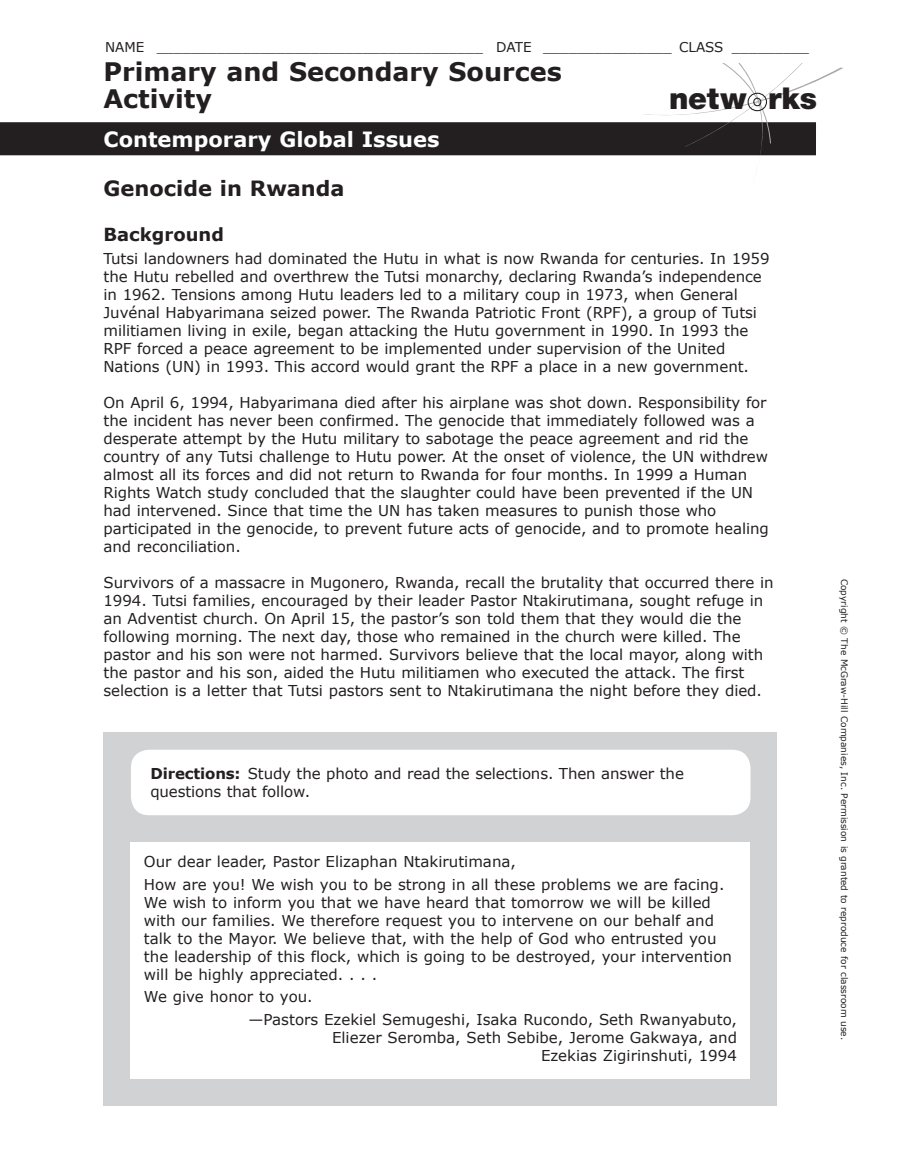
<style>
.page{position:relative;width:918px;height:1175px;background:#fff}
.page>*{position:absolute;margin:0;border:0;box-sizing:border-box;transform-origin:0 0}
.t1{font:900 30.15px "Helvetica Neue LT Std";color:#231f20}
.t2{font:700 25.5px/27px "Verdana";color:#231f20}
.t3{font:700 21px "Verdana";color:#fff}
.t4{font:700 21px "Verdana";color:#231f20}
.t5{font:700 18px "Verdana";color:#231f20}
.t6{font:15px/18px "Verdana";letter-spacing:-.005em;color:#231f20}
.t7{font:13.5px "Verdana";color:#231f20}
.t8{font:9px "Verdana";color:#231f20}
.s1{font-weight:700}
</style>
<div class="page">
<div style="left:0;top:122px;width:816px;height:33px;background:#231f20"></div>
<svg style="left:642px;top:63px;width:201px;height:93px"></svg>
<div style="left:104px;top:732px;width:673px;height:373px;background:#d1d2d4"></div>
<div style="left:131px;top:749px;width:619px;height:66px;background:#fff;border-radius:18px"></div>
<div style="left:130px;top:842px;width:620px;height:236px;background:#fff"></div>
<p class="t7" style="left:105px;top:39px;width:706px">NAME ______________________________________ DATE _______________ CLASS _________</p>
<h1 class="t1" style="left:669px;top:81px;width:150px">netw rks</h1>
<h3 class="t3" style="left:104px;top:126px;width:338px">Contemporary Global Issues</h3>
<h2 class="t2" style="left:104px;top:57px;width:460px">Primary and Secondary Sources<br>Activity</h2>
<h3 class="t4" style="left:104px;top:175px;width:243px">Genocide in Rwanda</h3>
<p class="t5" style="left:104px;top:223px;width:122px">Background</p>
<p class="t6" style="left:104px;top:249px;width:668px">Tutsi landowners had dominated the Hutu in what is now Rwanda for centuries. In 1959 the Hutu rebelled and overthrew the Tutsi monarchy, declaring Rwanda’s independence in 1962. Tensions among Hutu leaders led to a military coup in 1973, when General Juvénal Habyarimana seized power. The Rwanda Patriotic Front (RPF), a group of Tutsi militiamen living in exile, began attacking the Hutu government in 1990. In 1993 the RPF forced a peace agreement to be implemented under supervision of the United Nations (UN) in 1993. This accord would grant the RPF a place in a new government.</p>
<p class="t6" style="left:104px;top:393px;width:667px">On April 6, 1994, Habyarimana died after his airplane was shot down. Responsibility for the incident has never been confirmed. The genocide that immediately followed was a desperate attempt by the Hutu military to sabotage the peace agreement and rid the country of any Tutsi challenge to Hutu power. At the onset of violence, the UN withdrew almost all its forces and did not return to Rwanda for four months. In 1999 a Human Rights Watch study concluded that the slaughter could have been prevented if the UN had intervened. Since that time the UN has taken measures to punish those who participated in the genocide, to prevent future acts of genocide, and to promote healing and reconciliation.</p>
<p class="t6" style="left:104px;top:573px;width:672px">Survivors of a massacre in Mugonero, Rwanda, recall the brutality that occurred there in 1994. Tutsi families, encouraged by their leader Pastor Ntakirutimana, sought refuge in an Adventist church. On April 15, the pastor’s son told them that they would die the following morning. The next day, those who remained in the church were killed. The pastor and his son were not harmed. Survivors believe that the local mayor, along with the pastor and his son, aided the Hutu militiamen who executed the attack. The first selection is a letter that Tutsi pastors sent to Ntakirutimana the night before they died.</p>
<p class="t6" style="left:150px;top:764px;width:535px"><span class="s1">Directions:</span> Study the photo and read the selections. Then answer the questions that follow.</p>
<p class="t6" style="left:144px;top:850px;width:582px;line-height:22.5px">Our dear leader, Pastor Elizaphan Ntakirutimana,<br>How are you! We wish you to be strong in all these problems we are facing.</p>
<p class="t6" style="left:144px;top:892px;width:590px">We wish to inform you that we have heard that tomorrow we will be killed with our families. We therefore request you to intervene on our behalf and talk to the Mayor. We believe that, with the help of God who entrusted you the leadership of this flock, which is going to be destroyed, your intervention will be highly appreciated. . . .</p>
<p class="t6" style="left:249px;top:985px;width:490px;line-height:22.5px;text-indent:-105px">We give honor to you.<br>—Pastors Ezekiel Semugeshi, Isaka Rucondo, Seth Rwanyabuto,</p>
<p class="t6" style="left:332px;top:1027px;width:407px;text-align:right">Eliezer Seromba, Seth Sebibe, Jerome Gakwaya, and<br>Ezekias Zigirinshuti, 1994</p>
<p class="t8" style="left:850px;top:578px;width:463px;rotate:90deg">Copyright © The McGraw-Hill Companies, Inc. Permission is granted to reproduce for classroom use.</p>
</div>
